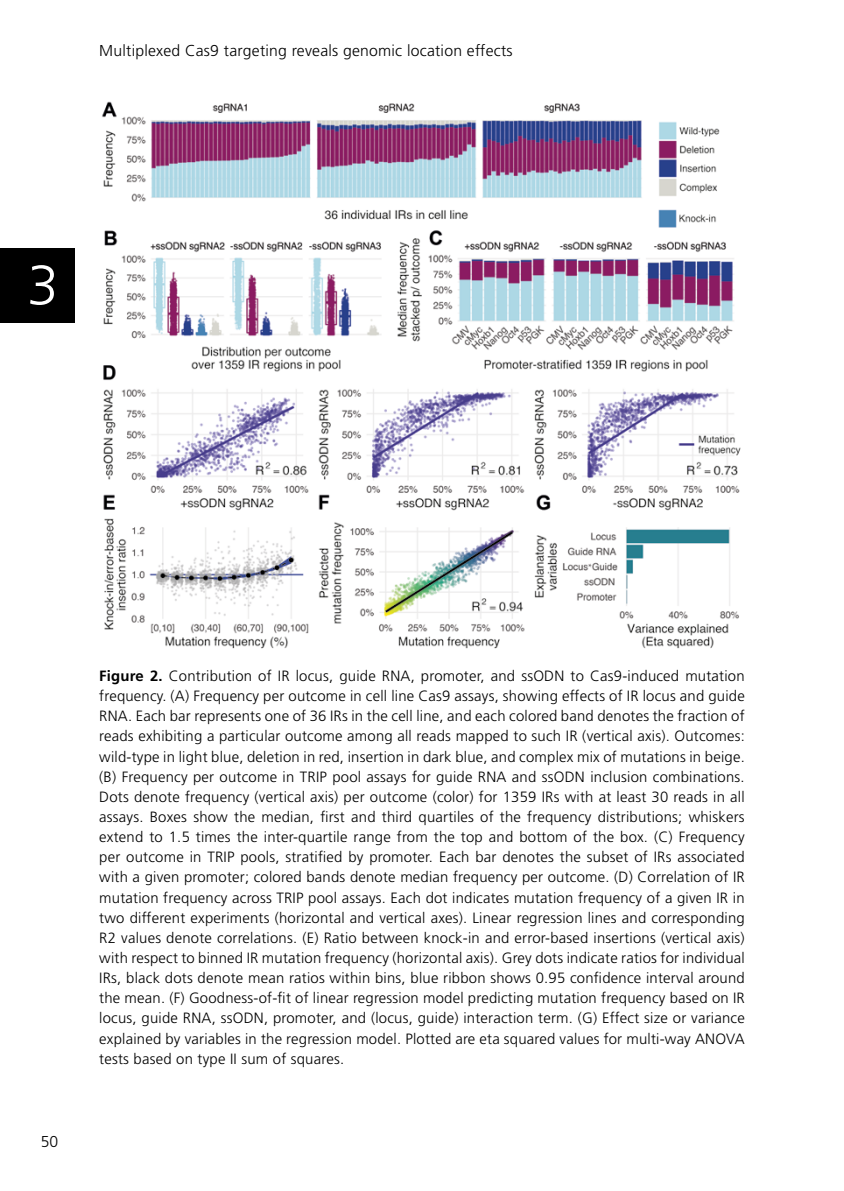
<style>
.page{position:relative;width:844px;height:1191px;background:#fff}
.page>*{position:absolute;margin:0;border:0;box-sizing:border-box;transform-origin:0 0}
.t1{font:300 56px "Frutiger LT Std";color:#fff}
.t2{font:300 15.75px "Frutiger LT Std";letter-spacing:.015em;color:#000}
.t3{font:300 14.88px/20.1px "Frutiger LT Std";letter-spacing:.015em;color:#000;text-align:justify}
.s1{font-weight:700}
</style>
<div class="page">
<div style="left:0;top:248px;width:74px;height:74px;background:#000"></div>
<img style="left:102px;top:101px;width:639px;height:548px">
<p class="t2" style="left:99px;top:41px;width:414px">Multiplexed Cas9 targeting reveals genomic location effects</p>
<h1 class="t1" style="left:27px;top:253px;width:33px">3</h1>
<p class="t2" style="left:41px;top:1132px;width:19px">50</p>
<p class="t3" style="left:99px;top:666px;width:647px"><span class="s1">Figure 2.</span> Contribution of IR locus, guide RNA, promoter, and ssODN to Cas9-induced mutation frequency. (A) Frequency per outcome in cell line Cas9 assays, showing effects of IR locus and guide RNA. Each bar represents one of 36 IRs in the cell line, and each colored band denotes the fraction of reads exhibiting a particular outcome among all reads mapped to such IR (vertical axis). Outcomes: wild-type in light blue, deletion in red, insertion in dark blue, and complex mix of mutations in beige. (B) Frequency per outcome in TRIP pool assays for guide RNA and ssODN inclusion combinations.<br>Dots denote frequency (vertical axis) per outcome (color) for 1359 IRs with at least 30 reads in all assays. Boxes show the median, first and third quartiles of the frequency distributions; whiskers extend to 1.5 times the inter-quartile range from the top and bottom of the box. (C) Frequency per outcome in TRIP pools, stratified by promoter. Each bar denotes the subset of IRs associated with a given promoter; colored bands denote median frequency per outcome. (D) Correlation of IR mutation frequency across TRIP pool assays. Each dot indicates mutation frequency of a given IR in two different experiments (horizontal and vertical axes). Linear regression lines and corresponding R2 values denote correlations. (E) Ratio between knock-in and error-based insertions (vertical axis) with respect to binned IR mutation frequency (horizontal axis). Grey dots indicate ratios for individual IRs, black dots denote mean ratios within bins, blue ribbon shows 0.95 confidence interval around the mean. (F) Goodness-of-fit of linear regression model predicting mutation frequency based on IR locus, guide RNA, ssODN, promoter, and (locus, guide) interaction term. (G) Effect size or variance explained by variables in the regression model. Plotted are eta squared values for multi-way ANOVA tests based on type II sum of squares.</p>
</div>
